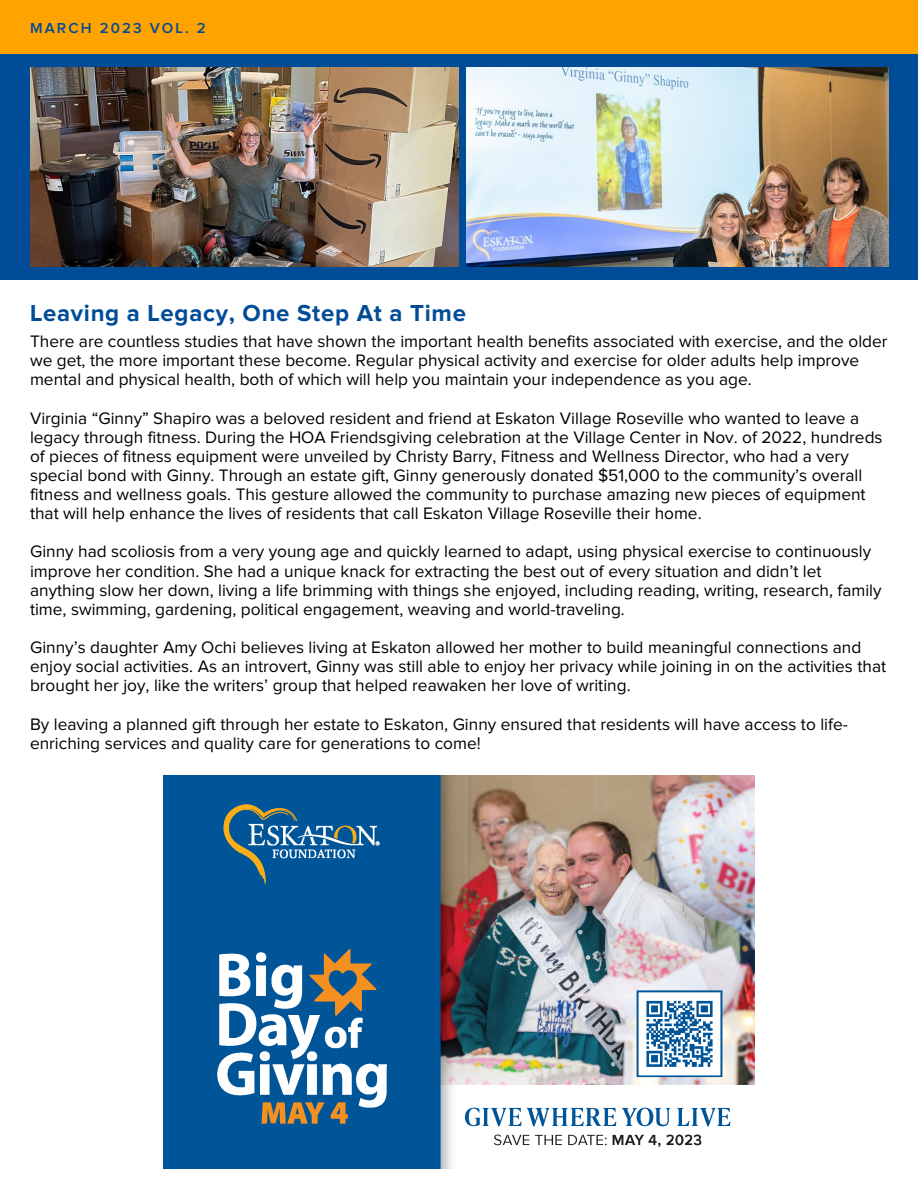
<style>
.page{position:relative;width:918px;height:1188px;background:#fff}
.page>*{position:absolute;margin:0;border:0;box-sizing:border-box;transform-origin:0 0}
.t1{font:700 24px "Proxima Nova";letter-spacing:.03em;color:#004c97}
.t2{font:17.25px/19.2px "Proxima Nova";color:#000}
.t3{font:600 15px "Proxima Nova";letter-spacing:.14em;color:#004c97}
</style>
<div class="page">
<div style="left:0;top:48px;width:918px;height:232px;background:#004c97"></div>
<img style="left:466px;top:67px;width:422px;height:199px">
<img style="left:30px;top:67px;width:429px;height:199px">
<div style="left:0;top:0;width:918px;height:53px;background:#ffa300"></div>
<img style="left:164px;top:775px;width:591px;height:394px">
<p class="t3" style="left:30px;top:21px;width:177px">MARCH 2023 VOL. 2</p>
<h1 class="t1" style="left:30px;top:302px;width:438px">Leaving a Legacy, One Step At a Time</h1>
<p class="t2" style="left:30px;top:333px;width:859px">There are countless studies that have shown the important health benefits associated with exercise, and the older we get, the more important these become. Regular physical activity and exercise for older adults help improve mental and physical health, both of which will help you maintain your independence as you age.</p>
<p class="t2" style="left:30px;top:409px;width:854px">Virginia “Ginny” Shapiro was a beloved resident and friend at Eskaton Village Roseville who wanted to leave a legacy through fitness. During the HOA Friendsgiving celebration at the Village Center in Nov. of 2022, hundreds of pieces of fitness equipment were unveiled by Christy Barry, Fitness and Wellness Director, who had a very special bond with Ginny. Through an estate gift, Ginny generously donated $51,000 to the community’s overall fitness and wellness goals. This gesture allowed the community to purchase amazing new pieces of equipment that will help enhance the lives of residents that call Eskaton Village Roseville their home.</p>
<p class="t2" style="left:30px;top:543px;width:853px">Ginny had scoliosis from a very young age and quickly learned to adapt, using physical exercise to continuously improve her condition. She had a unique knack for extracting the best out of every situation and didn’t let anything slow her down, living a life brimming with things she enjoyed, including reading, writing, research, family time, swimming, gardening, political engagement, weaving and world-traveling.</p>
<p class="t2" style="left:30px;top:639px;width:858px">Ginny’s daughter Amy Ochi believes living at Eskaton allowed her mother to build meaningful connections and enjoy social activities. As an introvert, Ginny was still able to enjoy her privacy while joining in on the activities that brought her joy, like the writers’ group that helped reawaken her love of writing.</p>
<p class="t2" style="left:30px;top:715px;width:819px">By leaving a planned gift through her estate to Eskaton, Ginny ensured that residents will have access to life&shy;enriching services and quality care for generations to come!</p>
</div>
